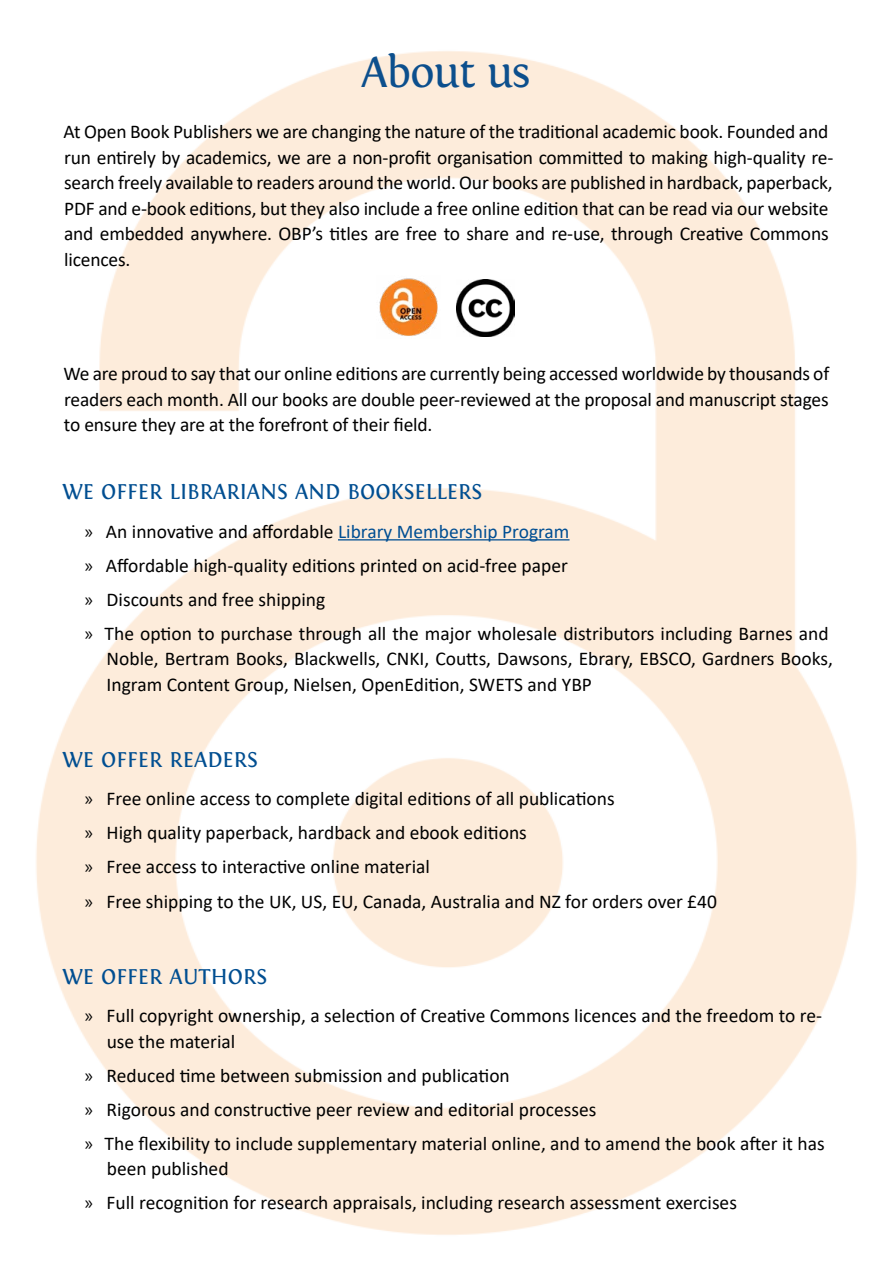
<style>
.page{position:relative;width:893px;height:1263px;background:#fff}
.page>*{position:absolute;margin:0;border:0;box-sizing:border-box;transform-origin:0 0}
.t1{font:45px "Fontin";letter-spacing:-.03em;color:#0c4f8d}
.subtitle{font:22.5px "Fontin";color:#004e91}
.text{font:19.5px/25.5px "Calibri";color:#000}
.s1{font-family:"Myriad Pro"}
.s2{color:#004e93}
</style>
<div class="page">
<img style="left:36px;top:51px;width:821px;height:1184px">
<hr style="left:338px;top:539px;width:231px;height:1px;background:#004e93">
<img style="left:377px;top:275px;width:63px;height:64px">
<img style="left:457px;top:279px;width:57px;height:58px">
<p class="t1" style="left:361px;top:47px;width:171px">About us</p>
<p class="text" style="left:63px;top:118px;width:771px">At Open Book Publishers we are changing the nature of the traditional academic book. Founded and run entirely by academics, we are a non-profit organisation committed to making high-quality re&shy;search freely available to readers around the world. Our books are published in hardback, paperback, PDF and e-book editions, but they also include a free online edition that can be read via our website and embedded anywhere. OBP’s titles are free to share and re-use, through Creative Commons licences.</p>
<p class="text" style="left:63px;top:361px;width:767px;text-align:justify">We are proud to say that our online editions are currently being accessed worldwide by thousands of readers each month. All our books are double peer-reviewed at the proposal and manuscript stages to ensure they are at the forefront of their field.</p>
<p class="subtitle" style="left:62px;top:480px;width:422px">WE OFFER LIBRARIANS AND BOOKSELLERS</p>
<p class="text" style="left:85px;top:518px;width:486px"><span class="s1">»</span> An innovative and affordable <span class="s2">Library Membership Program</span></p>
<p class="text" style="left:85px;top:552px;width:485px"><span class="s1">»</span> Affordable high-quality editions printed on acid-free paper</p>
<p class="text" style="left:85px;top:586px;width:242px"><span class="s1">»</span> Discounts and free shipping</p>
<p class="text" style="left:107px;top:620px;width:728px;text-indent:-22px"><span class="s1">»</span> The option to purchase through all the major wholesale distributors including Barnes and<br>Noble, Bertram Books, Blackwells, CNKI, Coutts, Dawsons, Ebrary, EBSCO, Gardners Books,<br>Ingram Content Group, Nielsen, OpenEdition, SWETS and YBP</p>
<p class="subtitle" style="left:62px;top:747px;width:197px">WE OFFER READERS</p>
<p class="text" style="left:85px;top:786px;width:531px"><span class="s1">»</span> Free online access to complete digital editions of all publications</p>
<p class="text" style="left:85px;top:820px;width:444px"><span class="s1">»</span> High quality paperback, hardback and ebook editions</p>
<p class="text" style="left:85px;top:854px;width:347px"><span class="s1">»</span> Free access to interactive online material</p>
<p class="text" style="left:85px;top:888px;width:634px"><span class="s1">»</span> Free shipping to the UK, US, EU, Canada, Australia and NZ for orders over £40</p>
<p class="subtitle" style="left:62px;top:964px;width:207px">WE OFFER AUTHORS</p>
<p class="text" style="left:107px;top:1002px;width:717px;text-indent:-22px"><span class="s1">»</span> Full copyright ownership, a selection of Creative Commons licences and the freedom to re&shy;use the material</p>
<p class="text" style="left:85px;top:1062px;width:427px"><span class="s1">»</span> Reduced time between submission and publication</p>
<p class="text" style="left:85px;top:1096px;width:513px"><span class="s1">»</span> Rigorous and constructive peer review and editorial processes</p>
<p class="text" style="left:107px;top:1130px;width:719px;text-indent:-22px"><span class="s1">»</span> The flexibility to include supplementary material online, and to amend the book after it has been published</p>
<p class="text" style="left:85px;top:1189px;width:654px"><span class="s1">»</span> Full recognition for research appraisals, including research assessment exercises</p>
</div>
